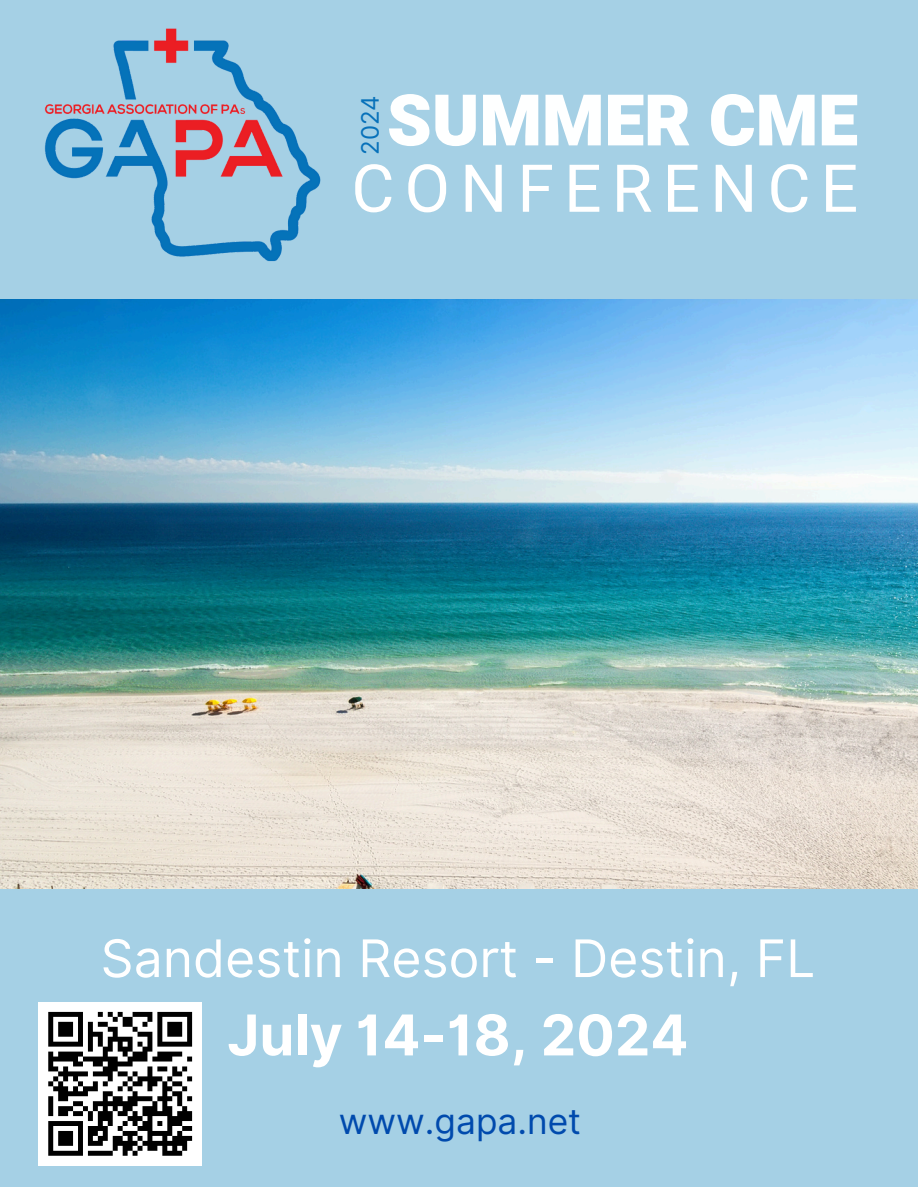
<style>
.page{position:relative;width:918px;height:1188px;background:#fff}
.page>*{position:absolute;margin:0;border:0;box-sizing:border-box;transform-origin:0 0}
.t1{font:900 71.25px "Heebo";color:#feffff}
.t2{font:66.15px "Heebo";letter-spacing:.155em;color:#fff}
.t3{font:700 56.25px "Inter";color:#fff}
.t4{font:51.75px "Inter";color:#fff}
.t5{font:35.25px "Inter";color:#004aad}
.t6{font:24.15px "Inter";color:#0771ba}
</style>
<div class="page">
<div style="left:0;top:0;width:918px;height:1187px;background:#a5d0e5"></div>
<img style="left:0;top:300px;width:918px;height:588px">
<img style="left:44px;top:28px;width:277px;height:234px">
<div style="left:38px;top:1002px;width:164px;height:164px;background:#fff"></div>
<svg style="left:48px;top:1011px;width:145px;height:145px"></svg>
<p class="t1" style="left:387px;top:71px;width:473px">SUMMER CME</p>
<p class="t2" style="left:351px;top:143px;width:508px">CONFERENCE</p>
<p class="t6" style="left:356px;top:155px;width:61px;rotate:-90deg">2024</p>
<h3 class="t4" style="left:101px;top:927px;width:716px">Sandestin Resort - Destin, FL</h3>
<h2 class="t3" style="left:227px;top:1001px;width:463px">July 14-18, 2024</h2>
<p class="t5" style="left:339px;top:1100px;width:244px">www.gapa.net</p>
</div>
